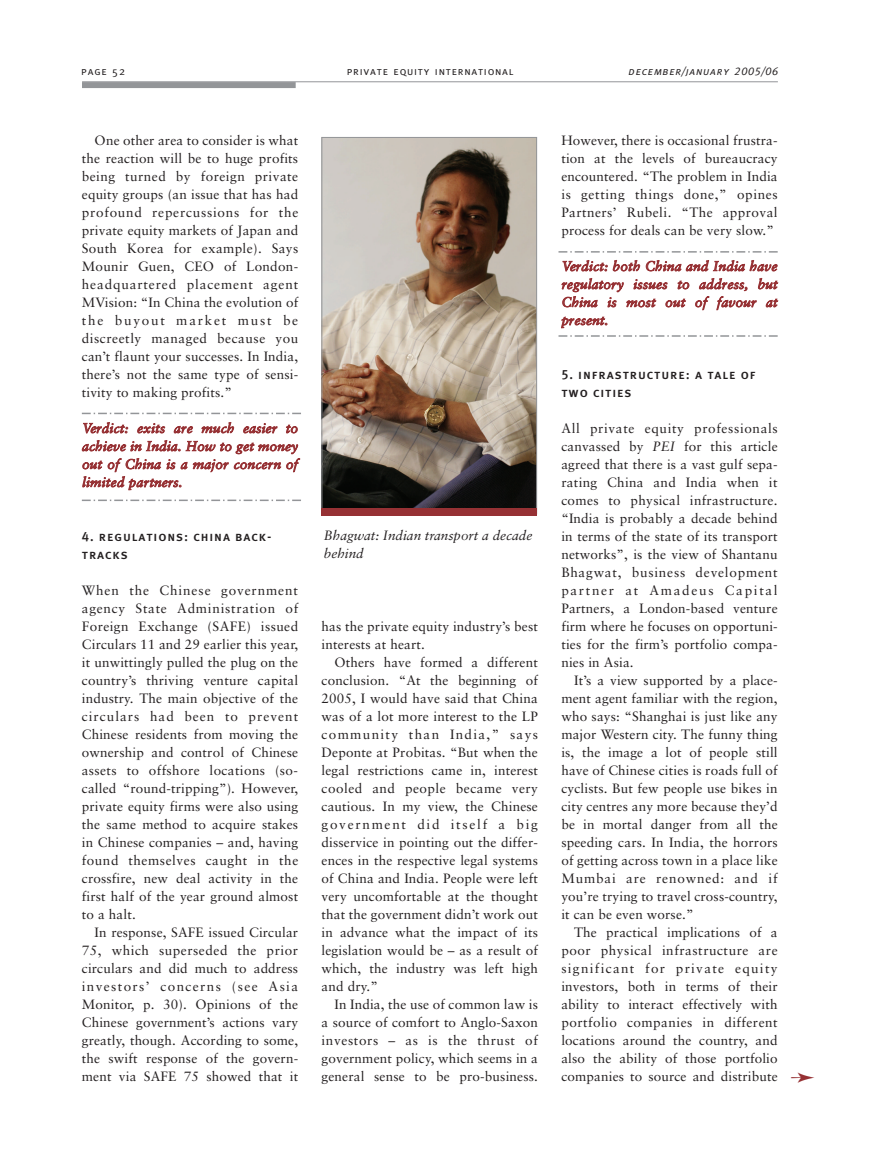
<style>
.page{position:relative;width:872px;height:1150px;background:#fff}
.page>*{position:absolute;margin:0;border:0;box-sizing:border-box;transform-origin:0 0}
.t1{font:13.5px/18px "Sabon";letter-spacing:.01em;color:#231f20;text-align:justify}
.t2{font:italic 13.5px/18px "Sabon";letter-spacing:.015em;color:#963134;text-align:justify}
.t3{font:13.5px/18px "Metapei";letter-spacing:.065em;color:#231f20}
.t4{font:13.5px/18px "Sabon Italic Os F";color:#231f20}
.t5{font:11.25px "Meta Caps";letter-spacing:.065em;color:#231f20}
.t6{font:11.25px "Meta Italic Caps";letter-spacing:.065em;color:#231f20}
.s1{font-family:"Meta"}
.s2{font-style:italic}
</style>
<div class="page">
<svg style="left:81px;top:81px;width:697px;height:435px"></svg>
<p class="t5" style="left:81px;top:65px;width:45px">page <span class="s1">52</span></p>
<p class="t5" style="left:346px;top:65px;width:168px">private equity international</p>
<p class="t6" style="left:628px;top:65px;width:151px">december/january 2005/06</p>
<p class="t1" style="left:82px;top:132px;width:218px;text-indent:13px">One other area to consider is what the reaction will be to huge profits being turned by foreign private equity groups (an issue that has had profound repercussions for the private equity markets of Japan and South Korea for example). Says Mounir Guen, CEO of London&shy;headquartered placement agent MVision: “In China the evolution of the buyout market must be discreetly managed because you can’t flaunt your successes. In India, there’s not the same type of sensi&shy;tivity to making profits.”</p>
<p class="t2" style="left:82px;top:420px;width:217px">Verdict: exits are much easier to achieve in India. How to get money out of China is a major concern of limited partners.</p>
<p class="t3" style="left:82px;top:527px;width:191px">4. regulations: china back&shy;tracks</p>
<p class="t1" style="left:82px;top:582px;width:218px">When the Chinese government agency State Administration of Foreign Exchange (SAFE) issued Circulars 11 and 29 earlier this year, it unwittingly pulled the plug on the country’s thriving venture capital industry. The main objective of the circulars had been to prevent Chinese residents from moving the ownership and control of Chinese assets to offshore locations (so&shy;called “round-tripping”). However, private equity firms were also using the same method to acquire stakes in Chinese companies – and, having found themselves caught in the crossfire, new deal activity in the first half of the year ground almost to a halt.</p>
<p class="t1" style="left:82px;top:924px;width:218px;text-indent:13px">In response, SAFE issued Circular 75, which superseded the prior circulars and did much to address investors’ concerns (see Asia Monitor, p. 30). Opinions of the Chinese government’s actions vary greatly, though. According to some, the swift response of the govern&shy;ment via SAFE 75 showed that it</p>
<p class="t4" style="left:324px;top:527px;width:210px">Bhagwat: Indian transport a decade behind</p>
<p class="t1" style="left:321px;top:618px;width:218px">has the private equity industry’s best interests at heart.</p>
<p class="t1" style="left:321px;top:654px;width:218px;text-indent:13px">Others have formed a different conclusion. “At the beginning of 2005, I would have said that China was of a lot more interest to the LP community than India,” says Deponte at Probitas. “But when the legal restrictions came in, interest cooled and people became very cautious. In my view, the Chinese government did itself a big disservice in pointing out the differ&shy;ences in the respective legal systems of China and India. People were left very uncomfortable at the thought that the government didn’t work out in advance what the impact of its legislation would be – as a result of which, the industry was left high and dry.”</p>
<p class="t1" style="left:321px;top:996px;width:218px;text-indent:13px">In India, the use of common law is a source of comfort to Anglo-Saxon investors – as is the thrust of government policy, which seems in a general sense to be pro-business.</p>
<p class="t1" style="left:561px;top:132px;width:218px">However, there is occasional frustra&shy;tion at the levels of bureaucracy encountered. “The problem in India is getting things done,” opines Partners’ Rubeli. “The approval process for deals can be very slow.”</p>
<p class="t2" style="left:561px;top:258px;width:217px">Verdict: both China and India have regulatory issues to address, but China is most out of favour at present.</p>
<p class="t3" style="left:561px;top:365px;width:196px">5. infrastructure: a tale of two cities</p>
<p class="t1" style="left:561px;top:420px;width:218px">All private equity professionals canvassed by <span class="s2">PEI</span> for this article agreed that there is a vast gulf sepa&shy;rating China and India when it comes to physical infrastructure. “India is probably a decade behind in terms of the state of its transport networks”, is the view of Shantanu Bhagwat, business development partner at Amadeus Capital Partners, a London-based venture firm where he focuses on opportuni&shy;ties for the firm’s portfolio compa&shy;nies in Asia.</p>
<p class="t1" style="left:561px;top:672px;width:218px;text-indent:13px">It’s a view supported by a place&shy;ment agent familiar with the region, who says: “Shanghai is just like any major Western city. The funny thing is, the image a lot of people still have of Chinese cities is roads full of cyclists. But few people use bikes in city centres any more because they’d be in mortal danger from all the speeding cars. In India, the horrors of getting across town in a place like Mumbai are renowned: and if you’re trying to travel cross-country, it can be even worse.”</p>
<p class="t1" style="left:561px;top:924px;width:218px;text-indent:13px">The practical implications of a poor physical infrastructure are significant for private equity investors, both in terms of their ability to interact effectively with portfolio companies in different locations around the country, and also the ability of those portfolio companies to source and distribute</p>
</div>
